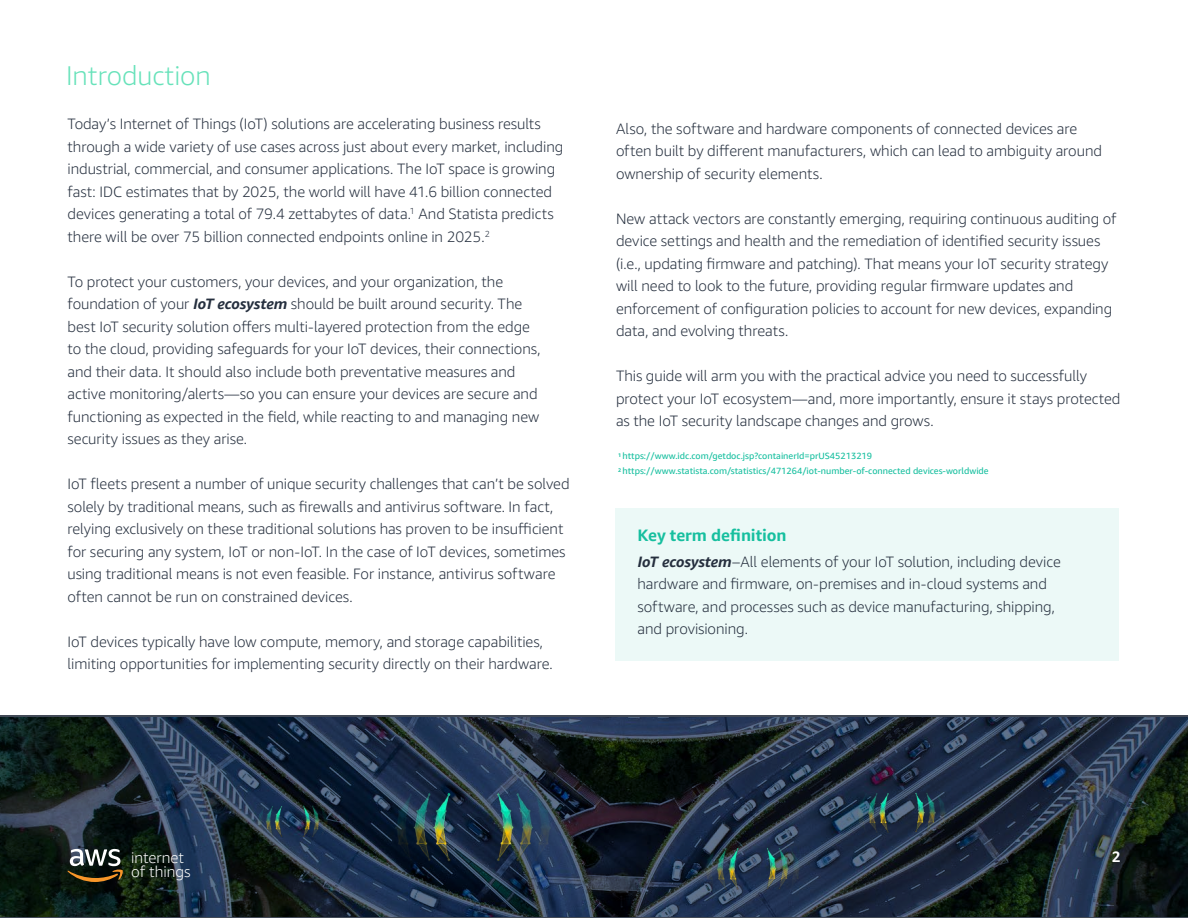
<style>
.page{position:relative;width:1188px;height:918px;background:#fff}
.page>*{position:absolute;margin:0;border:0;box-sizing:border-box;transform-origin:0 0}
.t1{font:300 27px "Amazon Ember";color:#67e2ba}
.t2{font:700 16.5px "Amazon Ember";letter-spacing:-.005em;color:#16bf9f}
.t3{font:300 15.3px/14.4px "Amazon Ember";color:#fff}
.t4{font:300 15px/22.5px "Amazon Ember";letter-spacing:-.005em;color:#252f3e}
.t5{font:700 15px "Amazon Ember";color:#fff}
.t6{font:9px/15px "Amazon Ember";color:#16bf9f}
.s1{font-weight:700;font-style:italic}
</style>
<div class="page">
<svg style="left:0;top:716px;width:1188px;height:202px;background:#1e2c3b"></svg>
<svg style="left:68px;top:849px;width:55px;height:33px;background:#595648"></svg>
<div style="left:615px;top:508px;width:504px;height:154px;background:#ecf9f7"></div>
<img style="left:488px;top:792px;width:63px;height:69px">
<img style="left:396px;top:794px;width:57px;height:68px">
<img style="left:706px;top:848px;width:34px;height:41px">
<img style="left:761px;top:848px;width:38px;height:40px">
<img style="left:257px;top:806px;width:26px;height:31px">
<img style="left:299px;top:806px;width:29px;height:30px">
<img style="left:857px;top:793px;width:33px;height:39px">
<img style="left:910px;top:792px;width:36px;height:39px">
<h1 class="t1" style="left:66px;top:59px;width:146px">Introduction</h1>
<p class="t4" style="left:68px;top:113px;width:497px">Today’s Internet of Things (IoT) solutions are accelerating business results through a wide variety of use cases across just about every market, including industrial, commercial, and consumer applications. The IoT space is growing fast: IDC estimates that by 2025, the world will have 41.6 billion connected devices generating a total of 79.4 zettabytes of data.<sup>1</sup> And Statista predicts there will be over 75 billion connected endpoints online in 2025.<sup>2</sup></p>
<p class="t4" style="left:68px;top:270px;width:475px">To protect your customers, your devices, and your organization, the foundation of your <span class="s1">IoT ecosystem</span> should be built around security. The best IoT security solution offers multi-layered protection from the edge to the cloud, providing safeguards for your IoT devices, their connections, and their data. It should also include both preventative measures and active monitoring/alerts—so you can ensure your devices are secure and functioning as expected in the field, while reacting to and managing new security issues as they arise.</p>
<p class="t4" style="left:68px;top:473px;width:504px">IoT fleets present a number of unique security challenges that can’t be solved solely by traditional means, such as firewalls and antivirus software. In fact, relying exclusively on these traditional solutions has proven to be insufficient for securing any system, IoT or non-IoT. In the case of IoT devices, sometimes using traditional means is not even feasible. For instance, antivirus software often cannot be run on constrained devices.</p>
<p class="t4" style="left:68px;top:630px;width:487px">IoT devices typically have low compute, memory, and storage capabilities, limiting opportunities for implementing security directly on their hardware.</p>
<p class="t4" style="left:616px;top:117px;width:488px">Also, the software and hardware components of connected devices are often built by different manufacturers, which can lead to ambiguity around ownership of security elements.</p>
<p class="t4" style="left:616px;top:207px;width:502px">New attack vectors are constantly emerging, requiring continuous auditing of device settings and health and the remediation of identified security issues (i.e., updating firmware and patching). That means your IoT security strategy will need to look to the future, providing regular firmware updates and enforcement of configuration policies to account for new devices, expanding data, and evolving threats.</p>
<p class="t4" style="left:616px;top:365px;width:506px">This guide will arm you with the practical advice you need to successfully protect your IoT ecosystem—and, more importantly, ensure it stays protected as the IoT security landscape changes and grows.</p>
<p class="t6" style="left:618px;top:449px;width:372px"><sup>1</sup> https://www.idc.com/getdoc.jsp?containerId=prUS45213219<br><sup>2</sup> https://www.statista.com/statistics/471264/iot-number-of-connected devices-worldwide</p>
<p class="t2" style="left:638px;top:525px;width:151px">Key term definition</p>
<p class="t4" style="left:638px;top:550px;width:425px"><span class="s1">IoT ecosystem</span>–All elements of your IoT solution, including device hardware and firmware, on-premises and in-cloud systems and software, and processes such as device manufacturing, shipping, and provisioning.</p>
<p class="t3" style="left:131px;top:850px;width:61px">internet of things</p>
<p class="t5" style="left:1112px;top:848px;width:10px">2</p>
</div>
